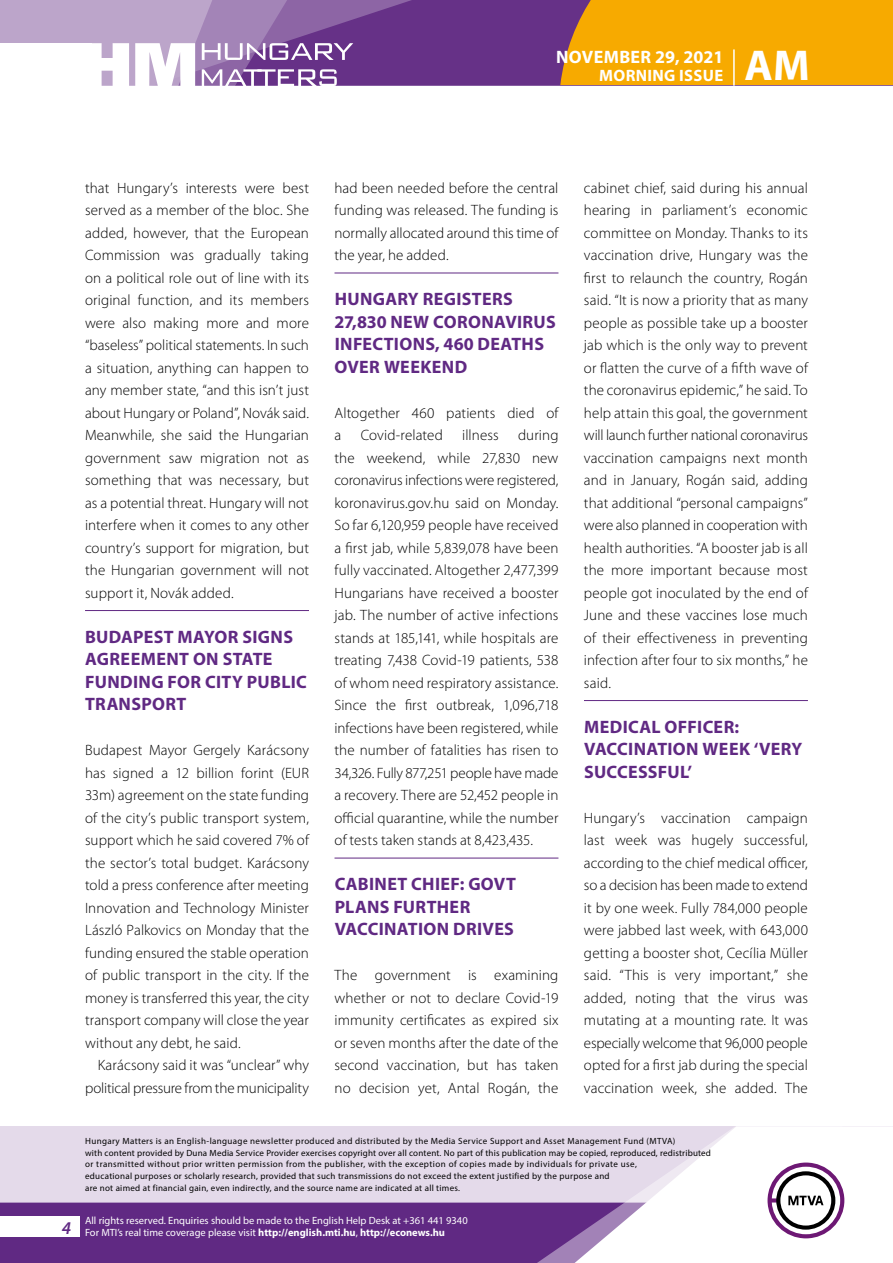
<style>
.page{position:relative;width:893px;height:1263px;background:#fff}
.page>*{position:absolute;margin:0;border:0;box-sizing:border-box;transform-origin:0 0}
.t1{font:700 43.35px "Myriad Pro";color:#fff}
.t2{font:700 18px/22.5px "Myriad Pro";letter-spacing:.015em;color:#602983}
.t3{font:700 18px/22.5px "Myriad Pro";letter-spacing:-.01em;color:#602983}
.t4{font:700 18px "Myriad Pro";letter-spacing:.02em;color:#fff}
.t5{font:italic 600 18px "Myriad Pro";color:#602983}
.t6{font:700 16.5px "Myriad Pro";letter-spacing:.02em;color:#fff}
.t7{font:300 15px/22.5px "Myriad Pro";letter-spacing:.005em;color:#000;text-align:justify}
.t8{font:10.5px/12px "Myriad Pro";color:#fff}
.t9{font:9px/12px "Myriad Pro";letter-spacing:.03em;color:#000}
.s1{font-weight:700}
</style>
<div class="page">
<div style="left:0;top:1126px;width:893px;height:137px;background:#e4daea"></div>
<div style="left:0;top:1202px;width:506px;height:61px;background:#602983"></div>
<svg style="left:506px;top:1202px;width:69px;height:61px;background:#69358a"></svg>
<svg style="left:575px;top:1126px;width:318px;height:137px"></svg>
<div style="left:0;top:1216px;width:79px;height:20px;background:#fff"></div>
<div style="left:0;top:0;width:893px;height:85px;background:#663187"></div>
<div style="left:560px;top:0;width:333px;height:85px;background:#f7aa00"></div>
<hr style="left:733px;top:49px;width:2px;height:37px;background:#fff">
<svg style="left:0;top:0;width:479px;height:86px"></svg>
<hr style="left:85px;top:610px;width:224px;height:1px;background:#602983">
<hr style="left:334px;top:273px;width:224px;height:1px;background:#602983">
<hr style="left:334px;top:858px;width:224px;height:1px;background:#602983">
<hr style="left:584px;top:700px;width:224px;height:1px;background:#602983">
<p class="t4" style="left:556px;top:45px;width:169px">NOVEMBER 29, 2021</p>
<p class="t6" style="left:599px;top:65px;width:125px">MORNING ISSUE</p>
<h1 class="t1" style="left:745px;top:37px;width:67px">AM</h1>
<p class="t7" style="left:85px;top:176px;width:225px">that Hungary’s interests were best served as a member of the bloc. She added, however, that the European Commission was gradually taking on a political role out of line with its original function, and its members were also making more and more “baseless” political statements. In such a situation, anything can happen to any member state, “and this isn’t just about Hungary or Poland”, Novák said.<br>Meanwhile, she said the Hungarian government saw migration not as something that was necessary, but as a potential threat. Hungary will not interfere when it comes to any other country’s support for migration, but the Hungarian government will not support it, Novák added.</p>
<p class="t3" style="left:85px;top:625px;width:208px">BU DAPEST MAYOR SIG NS<br>AGREEME</p>
<p class="t2" style="left:85px;top:647px;width:223px;text-indent:81px">NT ON STATE<br>FUNDING FOR CITY PUBLIC<br>TRANSPORT</p>
<p class="t7" style="left:85px;top:739px;width:225px">Budapest Mayor Gergely Karácsony has signed a 12 billion forint (EUR 33m) agreement on the state funding of the city’s public transport system, support which he said covered 7% of the sector’s total budget. Karácsony told a press conference after meeting Innovation and Technology Minister László Palkovics on Monday that the funding ensured the stable operation of public transport in the city. If the money is transferred this year, the city transport company will close the year without any debt, he said.</p>
<p class="t7" style="left:85px;top:1054px;width:225px;text-align:right">Karácsony said it was “unclear” why political pressure from the municipality</p>
<p class="t7" style="left:334px;top:176px;width:225px">had been needed before the central funding was released. The funding is normally allocated around this time of the year, he added.</p>
<p class="t2" style="left:335px;top:287px;width:99px">HUNGARY REGIS</p>
<p class="t2" style="left:472px;top:287px;width:21px">TERS</p>
<p class="t2" style="left:334px;top:310px;width:123px">27,830 NEW CORO</p>
<p class="t2" style="left:335px;top:310px;width:210px;text-indent:147px">NAVIRUS<br>INFECTIONS, 460 DEATHS<br>OVER</p>
<p class="t2" style="left:384px;top:355px;width:85px">WEEKEND</p>
<p class="t7" style="left:334px;top:401px;width:225px">Altogether 460 patients died of a</p>
<p class="t7" style="left:334px;top:424px;width:225px;text-indent:184px">during the weekend, while 27,830 new coronavirus infections were registered, koronavirus.gov.hu said on Monday.<br>So far 6,120,959 people have received a first jab, while 5,839,078 have been fully vaccinated. Altogether 2,477,399<br>Hungarians have received a booster jab. The number of active infections stands at 185,141, while hospitals are treating 7,438 Covid-19 patients, 538 of whom need respiratory assistance.<br>Since the first outbreak, 1,096,718 infections have been registered, while the number of fatalities has risen to 34,326. Fully 877,251 people have made a recovery. There are 52,452 people in official quarantine, while the number of tests taken stands at 8,423,435.</p>
<p class="t2" style="left:335px;top:872px;width:147px">CABI NET CHIEF: GOV</p>
<p class="t2" style="left:506px;top:872px;width:11px">T</p>
<p class="t2" style="left:335px;top:895px;width:142px">PLANS FURTHER<br>VACCINATION DRIVES</p>
<p class="t7" style="left:334px;top:964px;width:225px">The government is examining whether or not to declare Covid-19 immunity certificates as expired six or seven months after the date of the second vaccination, but has taken no decision yet, Antal Rogán, the</p>
<p class="t7" style="left:361px;top:424px;width:84px">Covid-related</p>
<p class="t7" style="left:462px;top:424px;width:38px">illness</p>
<p class="t7" style="left:584px;top:176px;width:225px">cabinet chief, said during his annual hearing in parliament’s economic committee on Monday. Thanks to its vaccination drive, Hungary was the first to relaunch the country, Rogán said. “It is now a priority that as many people as possible take up a booster jab which is the only way to prevent or flatten the curve of a fifth wave of the coronavirus epidemic,” he said. To help attain this goal, the government will launch further national coronavirus vaccination campaigns next month and in January, Rogán said, adding that additional “personal campaigns” were also planned in cooperation with health authorities. “A booster jab is all the more important because most people got inoculated by the end of June and these vaccines lose much of their effectiveness in preventing infection after four to six months,” he said.</p>
<p class="t2" style="left:584px;top:715px;width:220px">MEDICAL OFFICER:<br>VACCINATION WEE K ‘VERY<br>SUCCESSFUL’</p>
<p class="t7" style="left:584px;top:806px;width:225px">Hungary’s vaccination campaign last week was hugely successful, according to the chief medical officer, so a decision has been made to extend it by one week. Fully 784,000 people were jabbed last week, with 643,000 getting a booster shot, Cecília Müller said. “This is very important,” she added, noting that the virus was mutating at a mounting rate. It was especially welcome that 96,000 people opted for a first jab during the special vaccination week, she added. The</p>
<p class="t5" style="left:62px;top:1217px;width:11px">4</p>
<p class="t9" style="left:85px;top:1134px;width:627px">Hungary Matters is an English-language newsletter produced and distributed by the Media Service Support and Asset Management Fund (MTVA)<br>with content provided by Duna Media Service Provider exercises copyright over all content. No part of this publication may be copied, reproduced, redistributed or transmitted without prior written permission from the publisher, with the exception of copies made by individuals for private use,<br>educational purposes or scholarly research, provided that such transmissions do not exceed the extent justified by the purpose and<br>are not aimed at financial gain, even indirectly, and the source name are indicated at all times.</p>
<p class="t8" style="left:85px;top:1214px;width:384px">All rights reserved. Enquiries should be made to the English Help Desk at +361 441 9340<br>For MTI’s real time coverage please visit <span class="s1">HTTP://ENGLISH.MTI.HU</span>, <span class="s1">HTTP://ECONEWS.HU</span></p>
</div>
